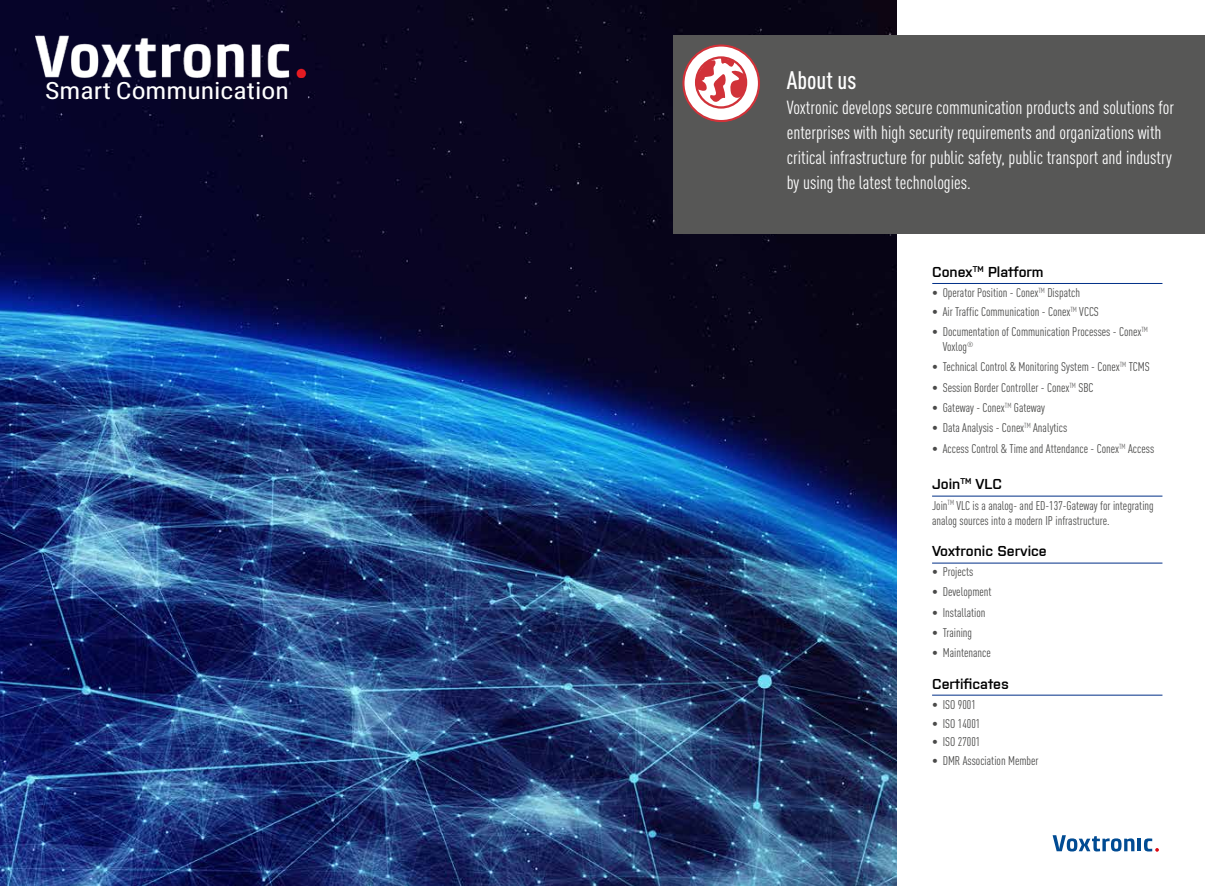
<style>
.page{position:relative;width:1205px;height:886px;background:#fff}
.page>*{position:absolute;margin:0;border:0;box-sizing:border-box;transform-origin:0 0}
.t1{font:500 condensed 25px "DIN Pro";color:#fff}
.t2{font:23.75px "Roboto Condensed";color:#fff;scale:1.17 1}
.t3{font:condensed 18.75px/25px "DIN Pro";color:#fff}
.t4{font:600 14.38px "Purista";color:#000}
.t5{font:condensed 12.5px/15px "DIN Pro";color:#4a4a49}
</style>
<div class="page">
<img style="left:0;top:0;width:896px;height:886px">
<div style="left:673px;top:35px;width:532px;height:199px;background:#575756"></div>
<hr style="left:932px;top:283px;width:230px;height:1px;background:#002f87">
<hr style="left:932px;top:496px;width:230px;height:1px;background:#002f87">
<hr style="left:932px;top:563px;width:230px;height:1px;background:#002f87">
<hr style="left:932px;top:695px;width:230px;height:1px;background:#002f87">
<svg style="left:682px;top:44px;width:78px;height:78px"></svg>
<svg style="left:1052px;top:835px;width:82px;height:16px"></svg>
<hr style="left:1137px;top:839px;width:4px;height:12px;background:#004b93">
<svg style="left:1144px;top:838px;width:15px;height:14px"></svg>
<img style="left:35px;top:35px;width:272px;height:43px">
<h2 class="t2" style="left:45px;top:74px;width:210px">Smart Communication</h2>
<h1 class="t1" style="left:787px;top:61px;width:71px">About us</h1>
<p class="t3" style="left:787px;top:93px;width:389px">Voxtronic develops secure communication products and solutions for enterprises with high security requirements and organizations with critical infrastructure for public safety, public transport and industry by using the latest technologies.</p>
<p class="t4" style="left:932px;top:261px;width:113px">Conex<sup>TM</sup> Platform</p>
<p class="t5" style="left:932px;top:284px;width:149px">• Operator Position - Conex<sup>TM</sup> Dispatch</p>
<p class="t5" style="left:932px;top:303px;width:168px">• Air Traffic Communication - Conex<sup>TM</sup> VCCS</p>
<p class="t5" style="left:943px;top:323px;width:207px;text-indent:-11px">• Documentation of Communication Processes - Conex<sup>TM<br></sup>Voxlog<sup>®</sup></p>
<p class="t5" style="left:932px;top:359px;width:219px">• Technical Control &amp; Monitoring System - Conex<sup>TM</sup> TCMS</p>
<p class="t5" style="left:932px;top:379px;width:163px">• Session Border Controller - Conex<sup>TM</sup> SBC</p>
<p class="t5" style="left:932px;top:399px;width:114px">• Gateway - Conex<sup>TM</sup> Gateway</p>
<p class="t5" style="left:932px;top:419px;width:137px">• Data Analysis - Conex<sup>TM</sup> Analytics</p>
<p class="t5" style="left:932px;top:440px;width:224px">• Access Control &amp; Time and Attendance - Conex<sup>TM</sup> Access</p>
<p class="t4" style="left:932px;top:474px;width:72px">Join<sup>TM</sup> VLC</p>
<p class="t5" style="left:932px;top:497px;width:223px">Join<sup>TM</sup> VLC is a analog- and ED-137-Gateway for integrating analog sources into a modern IP infrastructure.</p>
<p class="t4" style="left:932px;top:540px;width:116px">Voxtronic Service</p>
<p class="t5" style="left:932px;top:563px;width:43px">• Projects</p>
<p class="t5" style="left:932px;top:584px;width:61px">• Development</p>
<p class="t5" style="left:932px;top:604px;width:55px">• Installation</p>
<p class="t5" style="left:932px;top:624px;width:42px">• Training</p>
<p class="t5" style="left:932px;top:644px;width:60px">• Maintenance</p>
<p class="t4" style="left:932px;top:673px;width:78px">Certificates</p>
<p class="t5" style="left:932px;top:696px;width:45px">• ISO 9001</p>
<p class="t5" style="left:932px;top:715px;width:50px">• ISO 14001</p>
<p class="t5" style="left:932px;top:733px;width:50px">• ISO 27001</p>
<p class="t5" style="left:932px;top:752px;width:108px">• DMR Association Member</p>
</div>
